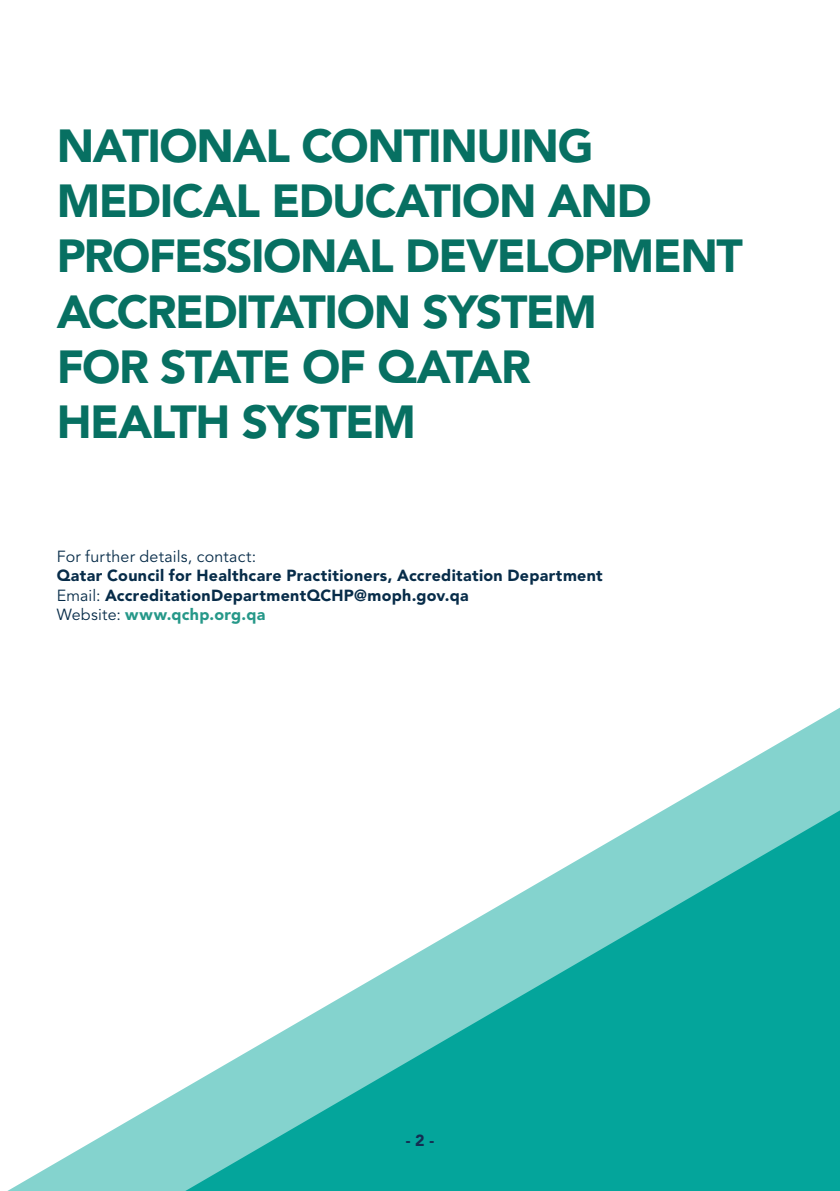
<style>
.page{position:relative;width:840px;height:1191px;background:#fff}
.page>*{position:absolute;margin:0;border:0;box-sizing:border-box;transform-origin:0 0}
.t1{font:900 46px/55.2px "Avenir";letter-spacing:-.03em;color:#077062}
.t2{font:900 16px/19.2px "Avenir";letter-spacing:.02em;color:#072c49}
.t3{font:16px "Avenir";letter-spacing:.015em;color:#072c49}
.t4{font:900 16px "Avenir";color:#142d52}
.s1{font-weight:400}
.s2{font-size:15.8px}
.s3{color:#269889}
</style>
<div class="page">
<svg style="left:7px;top:708px;width:832px;height:483px"></svg>
<svg style="left:185px;top:810px;width:654px;height:381px"></svg>
<h1 class="t1" style="left:57px;top:118px;width:687px">NATIONAL CONTINUING<br>MEDICAL EDUCATION AND<br>PROFESSIONAL DEVELOPMENT<br>ACCREDITATION SYSTEM<br>FOR STATE OF QATAR<br>HEALTH SYSTEM</h1>
<p class="t3" style="left:57px;top:547px;width:201px">For further details, contact:</p>
<p class="t2" style="left:57px;top:566px;width:547px">Qatar Council for Healthcare Practitioners, Accreditation Department<br><span class="s1">Email:</span> AccreditationDepartmentQCHP@moph.gov.q<span class="s2">a<br></span><span class="s1">Website:</span> <span class="s3">www.qchp.org.qa</span></p>
<p class="t4" style="left:405px;top:1131px;width:30px">- 2 -</p>
</div>
